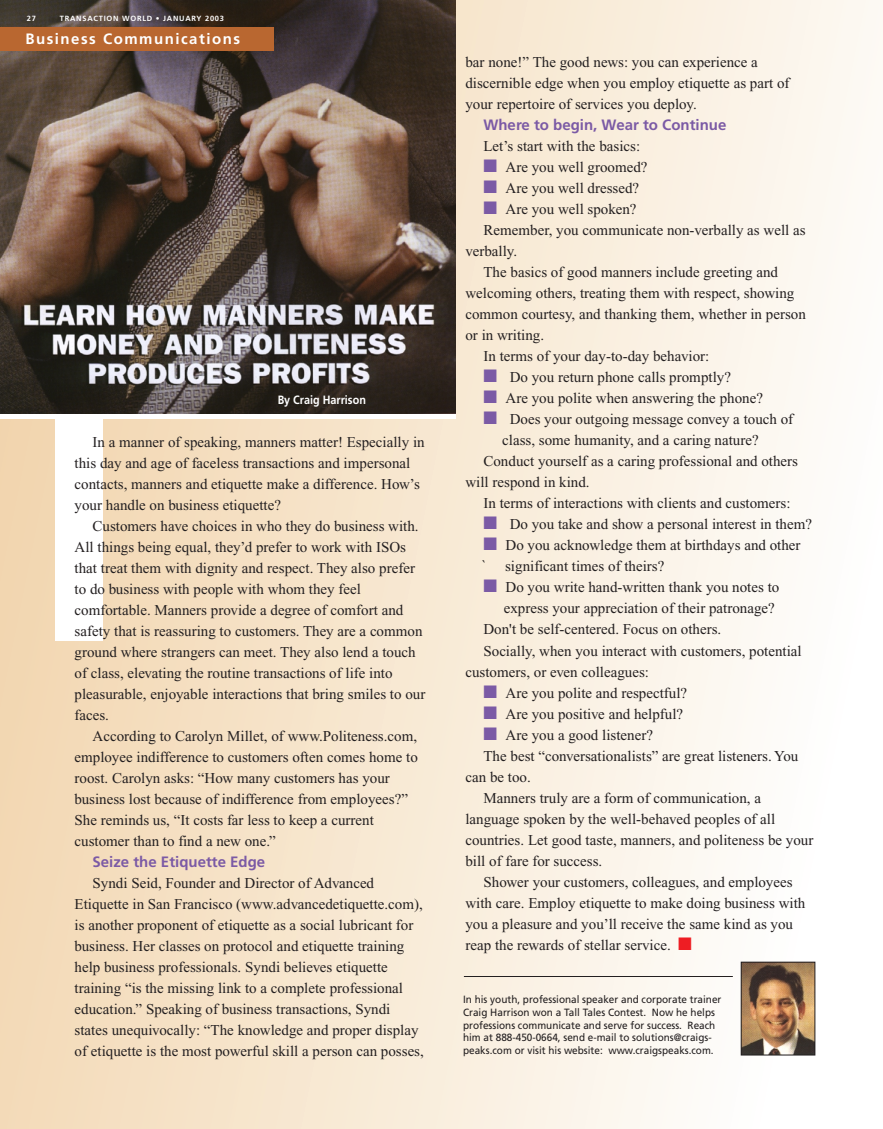
<style>
.page{position:relative;width:883px;height:1129px;background:#fff}
.page>*{position:absolute;margin:0;border:0;box-sizing:border-box;transform-origin:0 0}
.t1{font:15px/21px "Times New Roman";color:#231f20}
.t2{font:700 15px "Frutiger";color:#7b5aa5}
.t3{font:700 15px "Frutiger";letter-spacing:.1em;color:#fff}
.t4{font:700 12px "Frutiger";color:#fff;scale:.9 1}
.t5{font:10.5px/12.8px "Frutiger";color:#231f20;scale:.95 1}
.t6{font:700 7.5px "Frutiger";letter-spacing:.1em;color:#fff}
.s1{color:#7b5aa5}
.s2{color:#ee1d23}
</style>
<div class="page">
<div style="left:0;top:0;width:883px;height:1128px;background:linear-gradient(to right,#f3d8b3,#fefdfb)"></div>
<div style="left:56px;top:415px;width:47px;height:225px;background:#fff"></div>
<img style="left:0;top:0;width:456px;height:413px">
<div style="left:0;top:27px;width:274px;height:24px;background:#b96730"></div>
<hr style="left:464px;top:975px;width:269px;height:1px;background:#231f20">
<img style="left:743px;top:963px;width:70px;height:90px">
<div style="left:741px;top:961px;width:74px;height:94px;border:1px solid #231f20"></div>
<p class="t6" style="left:27px;top:16px;width:11px">27</p>
<p class="t6" style="left:60px;top:16px;width:166px">TRANSACTION WORLD • JANUARY 2003</p>
<p class="t3" style="left:25px;top:33px;width:216px">Business Communications</p>
<p class="t4" style="left:278px;top:395px;width:100px">By Craig Harrison</p>
<p class="t1" style="left:75px;top:432px;width:352px;text-indent:18px">In a manner of speaking, manners matter! Especially in this day and age of faceless transactions and impersonal contacts, manners and etiquette make a difference. How’s your handle on business etiquette?</p>
<p class="t1" style="left:75px;top:516px;width:352px;text-indent:18px">Customers have choices in who they do business with.<br>All things being equal, they’d prefer to work with ISOs that treat them with dignity and respect. They also prefer to do business with people with whom they feel comfortable. Manners provide a degree of comfort and safety that is reassuring to customers. They are a common ground where strangers can meet. They also lend a touch of class, elevating the routine transactions of life into pleasurable, enjoyable interactions that bring smiles to our faces.</p>
<p class="t1" style="left:75px;top:726px;width:345px;text-indent:18px">According to Carolyn Millet, of www.Politeness.com, employee indifference to customers often comes home to roost. Carolyn asks: “How many customers has your business lost because of indifference from employees?” She reminds us, “It costs far less to keep a current customer than to find a new one.”</p>
<p class="t2" style="left:93px;top:855px;width:174px">Seize the Etiquette Edge</p>
<p class="t1" style="left:75px;top:873px;width:351px;text-indent:18px">Syndi Seid, Founder and Director of Advanced Etiquette in San Francisco (www.advancedetiquette.com), is another proponent of etiquette as a social lubricant for business. Her classes on protocol and etiquette training help business professionals. Syndi believes etiquette training “is the missing link to a complete professional education.” Speaking of business transactions, Syndi states unequivocally: “The knowledge and proper display of etiquette is the most powerful skill a person can posses,</p>
<p class="t1" style="left:465px;top:53px;width:326px">bar none!” The good news: you can experience a discernible edge when you employ etiquette as part of your repertoire of services you deploy.</p>
<p class="t2" style="left:483px;top:119px;width:244px">Where to begin, Wear to Continue</p>
<p class="t1" style="left:483px;top:137px;width:158px">Let’s start with the basics:</p>
<p class="t1" style="left:483px;top:158px;width:166px"><span class="s1">■</span> Are you well groomed?</p>
<p class="t1" style="left:483px;top:179px;width:157px"><span class="s1">■</span> Are you well dressed?</p>
<p class="t1" style="left:483px;top:200px;width:155px"><span class="s1">■</span> Are you well spoken?</p>
<p class="t1" style="left:483px;top:221px;width:324px">Remember, you communicate non-verbally as well as</p>
<p class="t1" style="left:465px;top:242px;width:53px">verbally.</p>
<p class="t1" style="left:483px;top:263px;width:296px">The basics of good manners include greeting and</p>
<p class="t1" style="left:465px;top:284px;width:330px">welcoming others, treating them with respect, showing</p>
<p class="t1" style="left:465px;top:305px;width:342px">common courtesy, and thanking them, whether in person</p>
<p class="t1" style="left:465px;top:326px;width:80px">or in writing.</p>
<p class="t1" style="left:483px;top:347px;width:227px">In terms of your day-to-day behavior:</p>
<p class="t1" style="left:483px;top:368px;width:249px"><span class="s1">■</span> Do you return phone calls promptly?</p>
<p class="t1" style="left:483px;top:389px;width:281px"><span class="s1">■</span> Are you polite when answering the phone?</p>
<p class="t1" style="left:483px;top:410px;width:311px"><span class="s1">■</span> Does your outgoing message convey a touch of</p>
<p class="t1" style="left:502px;top:431px;width:258px">class, some humanity, and a caring nature?</p>
<p class="t1" style="left:483px;top:452px;width:316px">Conduct yourself as a caring professional and others</p>
<p class="t1" style="left:465px;top:473px;width:126px">will respond in kind.</p>
<p class="t1" style="left:483px;top:494px;width:309px">In terms of interactions with clients and customers:</p>
<p class="t1" style="left:483px;top:515px;width:330px"><span class="s1">■</span> Do you take and show a personal interest in them?</p>
<p class="t1" style="left:481px;top:536px;width:321px"><span class="s1">■</span> Do you acknowledge them at birthdays and other `</p>
<p class="t1" style="left:505px;top:557px;width:161px">significant times of theirs?</p>
<p class="t1" style="left:483px;top:578px;width:297px"><span class="s1">■</span> Do you write hand-written thank you notes to</p>
<p class="t1" style="left:504px;top:599px;width:273px">express your appreciation of their patronage?</p>
<p class="t1" style="left:483px;top:620px;width:239px">Don't be self-centered. Focus on others.</p>
<p class="t1" style="left:483px;top:641px;width:320px">Socially, when you interact with customers, potential</p>
<p class="t1" style="left:465px;top:662px;width:185px">customers, or even colleagues:</p>
<p class="t1" style="left:483px;top:683px;width:205px"><span class="s1">■</span> Are you polite and respectful?</p>
<p class="t1" style="left:483px;top:704px;width:201px"><span class="s1">■</span> Are you positive and helpful?</p>
<p class="t1" style="left:483px;top:725px;width:171px"><span class="s1">■</span> Are you a good listener?</p>
<p class="t1" style="left:483px;top:746px;width:316px">The best “conversationalists” are great listeners. You</p>
<p class="t1" style="left:465px;top:767px;width:67px">can be too.</p>
<p class="t1" style="left:483px;top:788px;width:279px">Manners truly are a form of communication, a</p>
<p class="t1" style="left:465px;top:809px;width:311px">language spoken by the well-behaved peoples of all</p>
<p class="t1" style="left:465px;top:830px;width:349px">countries. Let good taste, manners, and politeness be your</p>
<p class="t1" style="left:465px;top:851px;width:138px">bill of fare for success.</p>
<p class="t1" style="left:483px;top:872px;width:311px">Shower your customers, colleagues, and employees</p>
<p class="t1" style="left:465px;top:893px;width:341px">with care. Employ etiquette to make doing business with</p>
<p class="t1" style="left:465px;top:914px;width:329px">you a pleasure and you’ll receive the same kind as you</p>
<p class="t1" style="left:465px;top:935px;width:228px">reap the rewards of stellar service. <span class="s2">■</span></p>
<p class="t5" style="left:463px;top:993px;width:273px">In his youth, professional speaker and corporate trainer Craig Harrison won a Tall Tales Contest. Now he helps professions communicate and serve for success. Reach him at 888-450-0664, send e-mail to solutions@craigs&shy;peaks.com or visit his website: www.craigspeaks.com.</p>
</div>
